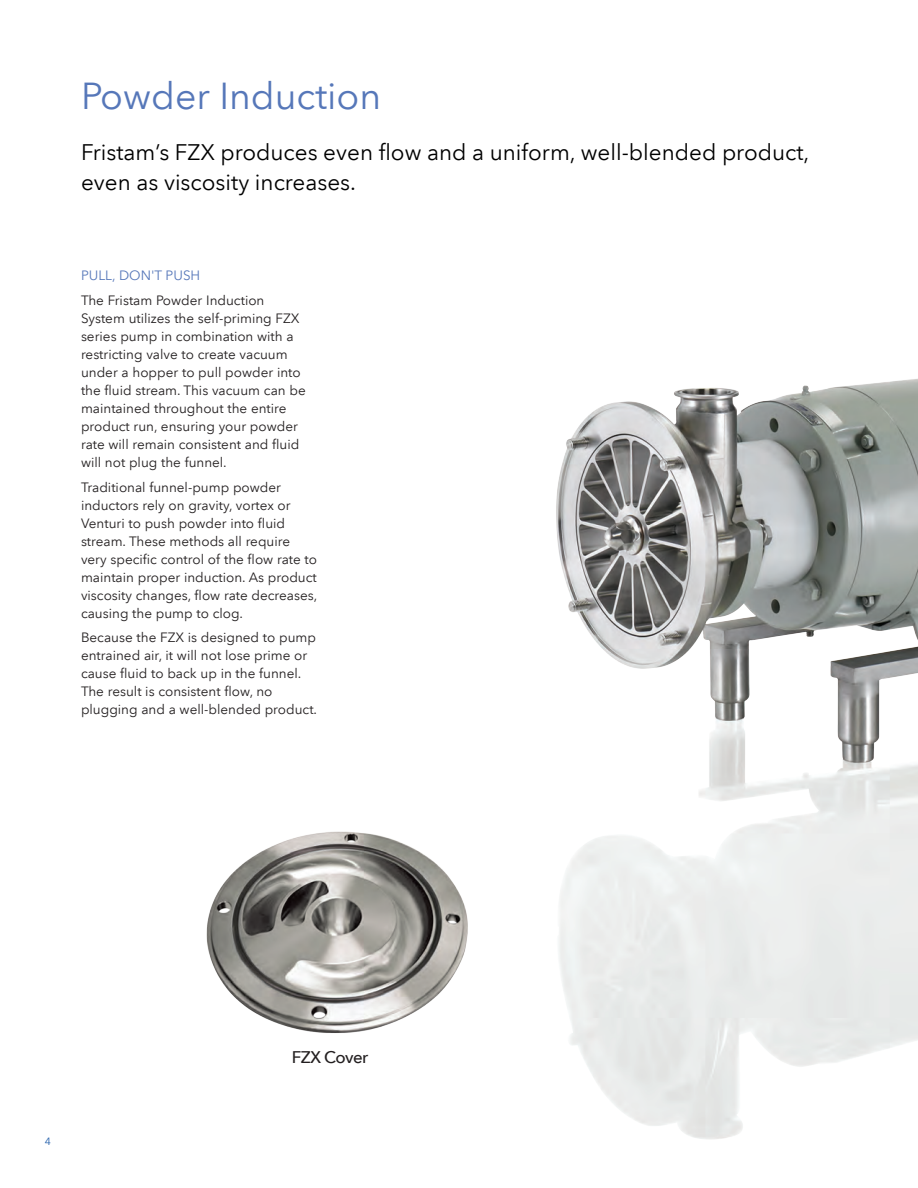
<style>
.page{position:relative;width:918px;height:1188px;background:#fff}
.page>*{position:absolute;margin:0;border:0;box-sizing:border-box;transform-origin:0 0}
.t1{font:37.5px "Avenir Next LT Pro";color:#5677b9}
.t2{font:22.5px/30px "Avenir Next LT Pro";color:#000}
.t3{font:500 16.8px "Avenir Next LT Pro";letter-spacing:-.035em;color:#231f20}
.FB_Body_List_Space{font:13.5px/18px "Avenir Next LT Pro";color:#231f20}
.FB_Body-Subhead{font:13.5px "Avenir Next LT Pro";color:#5677b9}
.t4{font:10.5px "Avenir Next LT Pro";color:#235fab}
</style>
<div class="page">
<img style="left:556px;top:378px;width:362px;height:761px">
<img style="left:206px;top:831px;width:262px;height:202px">
<p class="t1" style="left:81px;top:74px;width:302px">Powder Induction</p>
<p class="t2" style="left:81px;top:137px;width:730px">Fristam’s FZX produces even flow and a uniform, well-blended product, even as viscosity increases.</p>
<p class="FB_Body-Subhead" style="left:81px;top:267px;width:121px">PULL, DON'T PUSH</p>
<p class="FB_Body_List_Space" style="left:81px;top:291px;width:226px">The Fristam Powder Induction System utilizes the self-priming FZX series pump in combination with a restricting valve to create vacuum under a hopper to pull powder into the fluid stream. This vacuum can be maintained throughout the entire product run, ensuring your powder rate will remain consistent and fluid will not plug the funnel.</p>
<p class="FB_Body_List_Space" style="left:81px;top:478px;width:238px">Traditional funnel-pump powder inductors rely on gravity, vortex or Venturi to push powder into fluid stream. These methods all require very specific control of the flow rate to maintain proper induction. As product viscosity changes, flow rate decreases, causing the pump to clog.</p>
<p class="FB_Body_List_Space" style="left:81px;top:629px;width:238px">Because the FZX is designed to pump entrained air, it will not lose prime or cause fluid to back up in the funnel.<br>The result is consistent flow, no plugging and a well-blended product.</p>
<p class="t4" style="left:45px;top:1135px;width:8px">4</p>
<p class="t3" style="left:292px;top:1047px;width:78px">FZX Cover</p>
</div>
